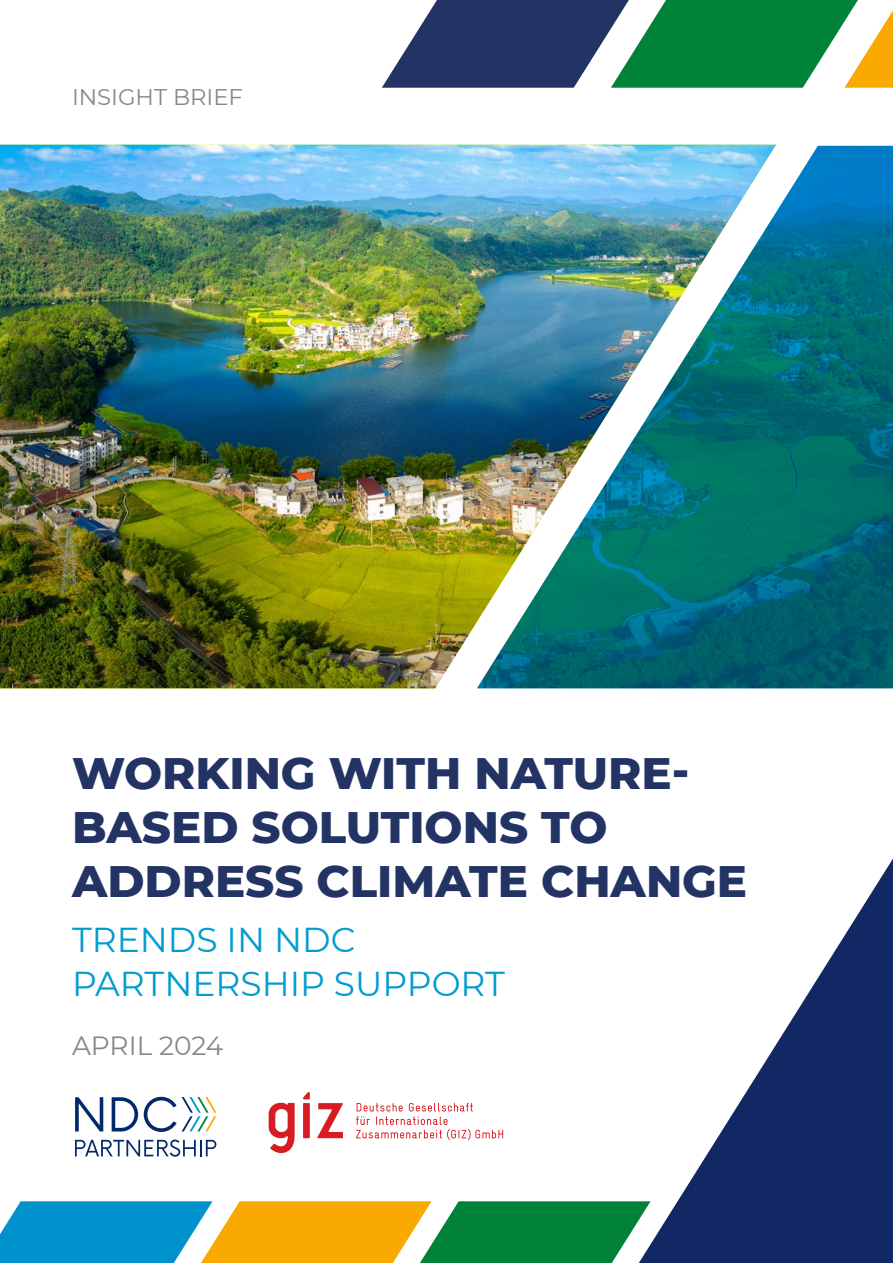
<style>
.page{position:relative;width:893px;height:1263px;background:#fff}
.page>*{position:absolute;margin:0;border:0;box-sizing:border-box;transform-origin:0 0}
.Cover_title{font:800 45px/54px "Montserrat";color:#223364}
.Cover_subtitle{font:34.5px/43.5px "Montserrat";color:#009cd0}
.t1{font:26.4px "Montserrat";letter-spacing:-.005em;color:#86888a}
.t2{font:22.65px "Montserrat";color:#86888a}
</style>
<div class="page">
<svg style="left:651px;top:858px;width:242px;height:405px;fill:#122864"></svg>
<img style="left:776px;top:146px;width:117px;height:542px">
<svg style="left:0;top:1201px;width:651px;height:62px;background:#68a16a"></svg>
<img style="left:0;top:145px;width:776px;height:543px">
<svg style="left:382px;top:0;width:511px;height:88px"></svg>
<svg style="left:75px;top:1097px;width:28px;height:34px"></svg>
<svg style="left:112px;top:1097px;width:26px;height:34px"></svg>
<svg style="left:75px;top:1139px;width:141px;height:18px"></svg>
<svg style="left:144px;top:1097px;width:73px;height:35px"></svg>
<svg style="left:269px;top:1103px;width:26px;height:51px"></svg>
<svg style="left:317px;top:1103px;width:26px;height:35px"></svg>
<svg style="left:303px;top:1092px;width:7px;height:46px"></svg>
<svg style="left:356px;top:1103px;width:147px;height:37px"></svg>
<p class="t2" style="left:72px;top:82px;width:172px">INSIGHT BRIEF</p>
<p class="Cover_title" style="left:72px;top:743px;width:677px">WORKING WITH NATURE-<br>BASED SOLUTIONS TO<br>ADDRESS CLIMATE CHANGE</p>
<p class="Cover_subtitle" style="left:72px;top:917px;width:435px">TRENDS IN NDC<br>PARTNERSHIP SUPPORT</p>
<p class="t1" style="left:72px;top:1027px;width:153px">Apri l 2024</p>
</div>
